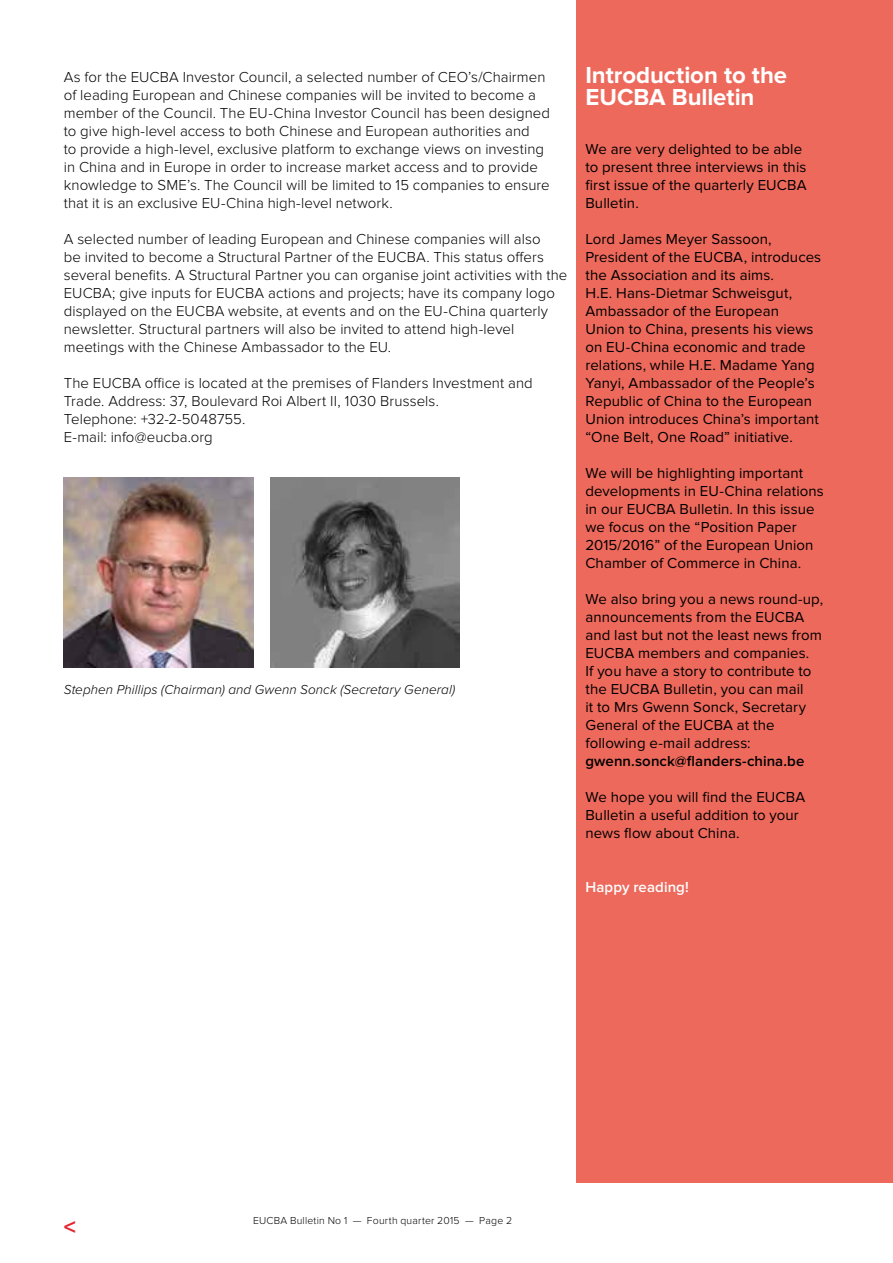
<style>
.page{position:relative;width:893px;height:1263px;background:#fff}
.page>*{position:absolute;margin:0;border:0;box-sizing:border-box;transform-origin:0 0}
.t1{font:700 24px/22.5px "Proxima Nova";letter-spacing:-.005em;color:#fff}
.t2{font:700 24px "Proxima Nova";color:#e62531}
.t3{font:300 15px/18px "Proxima Nova";letter-spacing:.005em;color:#000}
.t4{font:15px/18px "Proxima Nova";letter-spacing:.005em;color:#000}
.t5{font:600 15px "Proxima Nova";letter-spacing:.005em;color:#000}
.t6{font:600 15px "Proxima Nova";letter-spacing:.005em;color:#fff}
.t7{font:italic 300 13.5px "Proxima Nova";letter-spacing:.005em;color:#000}
.t8{font:300 10.5px "Proxima Nova";letter-spacing:.02em;color:#000}
</style>
<div class="page">
<div style="left:577px;top:0;width:316px;height:1182px;background:#ed695c"></div>
<img style="left:64px;top:478px;width:189px;height:189px">
<img style="left:270px;top:478px;width:189px;height:189px">
<p class="t3" style="left:64px;top:68px;width:488px">As for the EUCBA Investor Council, a selected number of CEO’s/Chairmen of leading European and Chinese companies will be invited to become a member of the Council. The EU-China Investor Council has been designed to give high-level access to both Chinese and European authorities and<br>to provide a high-level, exclusive platform to exchange views on investing in China and in Europe in order to increase market access and to provide knowledge to SME’s. The Council will be limited to 15 companies to ensure that it is an exclusive EU-China high-level network.</p>
<p class="t3" style="left:64px;top:230px;width:505px">A selected number of leading European and Chinese companies will also<br>be invited to become a Structural Partner of the EUCBA. This status offers several benefits. A Structural Partner you can organise joint activities with the EUCBA; give inputs for EUCBA actions and projects; have its company logo displayed on the EUCBA website, at events and on the EU-China quarterly newsletter. Structural partners will also be invited to attend high-level meetings with the Chinese Ambassador to the EU.</p>
<p class="t3" style="left:64px;top:374px;width:470px">The EUCBA office is located at the premises of Flanders Investment and Trade. Address: 37, Boulevard Roi Albert II, 1030 Brussels.<br>Telephone: +32-2-5048755.<br>E-mail: info@eucba.org</p>
<p class="t7" style="left:64px;top:682px;width:393px">Stephen Phillips (Chairman) and Gwenn Sonck (Secretary General)</p>
<h1 class="t1" style="left:585px;top:64px;width:203px">Introduction to the<br>EUCBA Bulletin</h1>
<p class="t4" style="left:585px;top:140px;width:223px">We are very delighted to be able to present three interviews in this first issue of the quarterly EUCBA<br>Bulletin.</p>
<p class="t4" style="left:585px;top:230px;width:237px">Lord James Meyer Sassoon,<br>President of the EUCBA, introduces the Association and its aims.<br>H.E. Hans-Dietmar Schweisgut,<br>Ambassador of the European<br>Union to China, presents his views on EU-China economic and trade relations, while H.E. Madame Yang<br>Yanyi, Ambassador of the People’s<br>Republic of China to the European<br>Union introduces China’s important “One Belt, One Road” initiative.</p>
<p class="t4" style="left:585px;top:464px;width:240px">We will be highlighting important developments in EU-China relations in our EUCBA Bulletin. In this issue we focus on the “Position Paper 2015/2016” of the European Union Chamber of Commerce in China.</p>
<p class="t4" style="left:585px;top:590px;width:239px">We also bring you a news round-up, announcements from the EUCBA and last but not the least news from<br>EUCBA members and companies.<br>If you have a story to contribute to the EUCBA Bulletin, you can mail<br>it to Mrs Gwenn Sonck, Secretary<br>General of the EUCBA at the following e-mail address:</p>
<p class="t5" style="left:585px;top:752px;width:221px">gwenn.sonck@flanders-china.be</p>
<p class="t4" style="left:585px;top:788px;width:221px">We hope you will find the EUCBA<br>Bulletin a useful addition to your news flow about China.</p>
<p class="t6" style="left:585px;top:878px;width:105px">Happy reading!</p>
<h1 class="t2" style="left:64px;top:1213px;width:14px">&lt;</h1>
<p class="t8" style="left:253px;top:1215px;width:261px">EUCBA Bulletin No 1 — Fourth quarter 2015 — Page 2</p>
</div>
